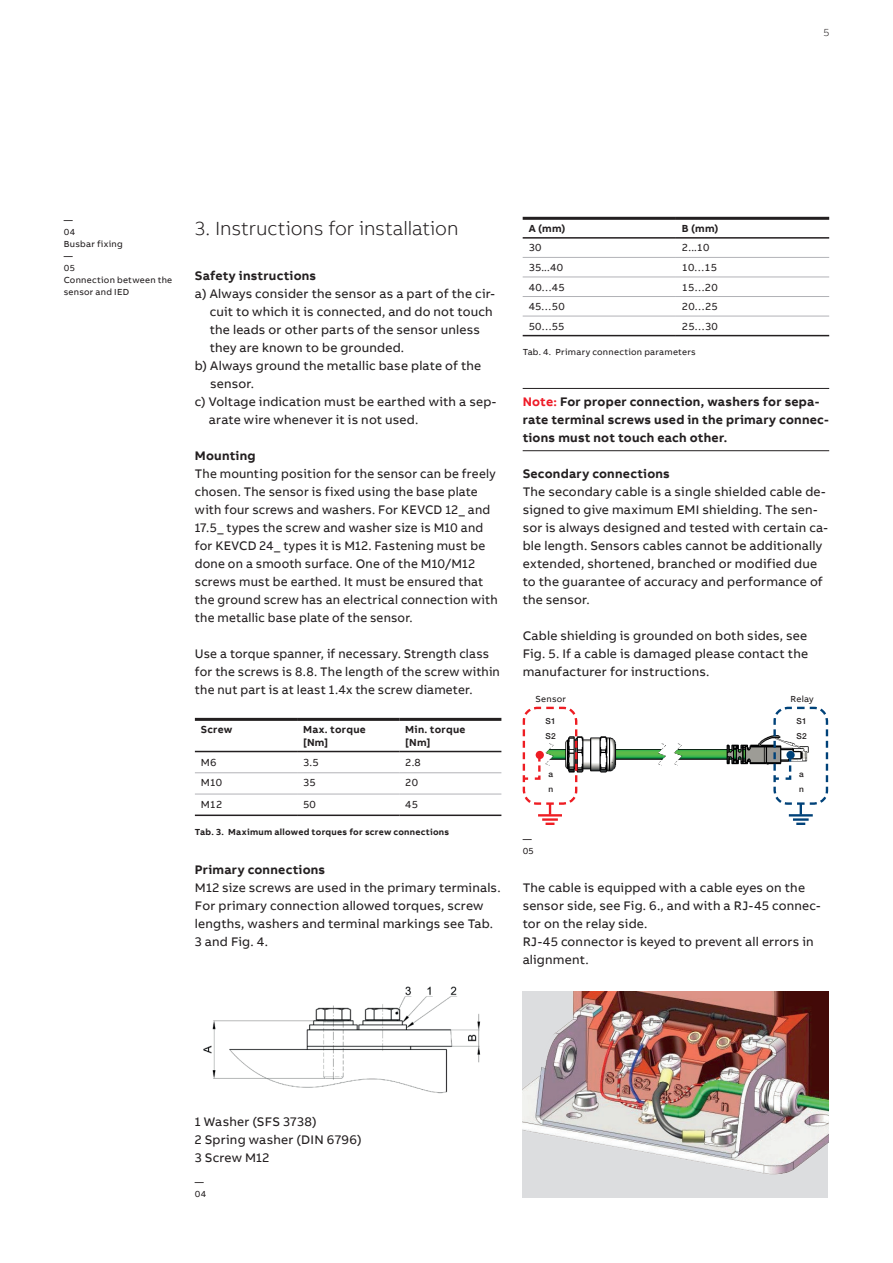
<style>
.page{position:relative;width:893px;height:1263px;background:#fff}
.page>*{position:absolute;margin:0;border:0;box-sizing:border-box;transform-origin:0 0}
.Lead_13pt_18pt{font:300 19.5px "AB Bvoice";letter-spacing:-.005em;color:#231f20}
.Copytext_8_5pt_12pt{font:12.75px/18px "AB Bvoice";letter-spacing:.015em;color:#231f20}
.Copytext_Attention{font:700 12.75px/18px "AB Bvoice";letter-spacing:.02em;color:#231f20}
.Paragraph_Title_8_5p{font:700 12.75px "AB Bvoice";letter-spacing:.02em;color:#231f20}
.Table_Content_Left_7{font:10.5px "AB Bvoice";letter-spacing:.015em;color:#231f20}
.Table_Title_Left_7pt{font:700 10.5px "AB Bvoice";letter-spacing:.025em;color:#231f20}
.t1{font:300 10.5px "AB Bvoice";color:#231f20}
.Caption_6pt_8pt{font:9px/12px "AB Bvoice";letter-spacing:.025em;color:#231f20}
.Caption_6pt_8pt-2{font:700 9px "AB Bvoice";letter-spacing:.03em;color:#231f20}
.Popisek_v_obr{font:500 8.25px "Helvetica Neue LT Pro";letter-spacing:.03em;color:#231f20}
.s1{color:#ee1c28}
</style>
<div class="page">
<hr style="left:195px;top:718px;width:102px;height:3px;background:#231f20">
<hr style="left:297px;top:718px;width:102px;height:3px;background:#231f20">
<hr style="left:399px;top:718px;width:102px;height:3px;background:#231f20">
<hr style="left:195px;top:751px;width:102px;height:1px;background:#231f20">
<hr style="left:297px;top:751px;width:102px;height:1px;background:#231f20">
<hr style="left:399px;top:751px;width:102px;height:1px;background:#231f20">
<hr style="left:195px;top:814px;width:102px;height:2px;background:#231f20">
<hr style="left:297px;top:814px;width:102px;height:2px;background:#231f20">
<hr style="left:399px;top:814px;width:102px;height:2px;background:#231f20">
<hr style="left:195px;top:772px;width:102px;height:1px;background:#b2b3b7">
<hr style="left:297px;top:772px;width:102px;height:1px;background:#b2b3b7">
<hr style="left:399px;top:772px;width:102px;height:1px;background:#b2b3b7">
<hr style="left:195px;top:794px;width:102px;height:1px;background:#b2b3b7">
<hr style="left:297px;top:794px;width:102px;height:1px;background:#b2b3b7">
<hr style="left:399px;top:794px;width:102px;height:1px;background:#b2b3b7">
<hr style="left:523px;top:388px;width:306px;height:1px;background:#231f20">
<hr style="left:523px;top:450px;width:306px;height:1px;background:#231f20">
<hr style="left:523px;top:217px;width:153px;height:3px;background:#231f20">
<hr style="left:676px;top:217px;width:153px;height:3px;background:#231f20">
<hr style="left:523px;top:237px;width:153px;height:2px;background:#231f20">
<hr style="left:676px;top:237px;width:153px;height:2px;background:#231f20">
<hr style="left:523px;top:335px;width:153px;height:1px;background:#231f20">
<hr style="left:676px;top:335px;width:153px;height:1px;background:#231f20">
<hr style="left:523px;top:257px;width:153px;height:1px;background:#b2b3b7">
<hr style="left:676px;top:257px;width:153px;height:1px;background:#b2b3b7">
<hr style="left:523px;top:277px;width:153px;height:1px;background:#b2b3b7">
<hr style="left:676px;top:277px;width:153px;height:1px;background:#b2b3b7">
<hr style="left:523px;top:296px;width:153px;height:1px;background:#b2b3b7">
<hr style="left:676px;top:296px;width:153px;height:1px;background:#b2b3b7">
<hr style="left:523px;top:316px;width:153px;height:1px;background:#b2b3b7">
<hr style="left:676px;top:316px;width:153px;height:1px;background:#b2b3b7">
<img style="left:203px;top:986px;width:278px;height:108px">
<img style="left:579px;top:736px;width:87px;height:37px">
<img style="left:674px;top:735px;width:98px;height:31px">
<svg style="left:522px;top:706px;width:57px;height:108px"></svg>
<hr style="left:542px;top:818px;width:16px;height:3px;background:#ee1d23">
<hr style="left:538px;top:814px;width:24px;height:2px;background:#ee1d23">
<svg style="left:546px;top:823px;width:8px;height:2px"></svg>
<svg style="left:772px;top:706px;width:57px;height:109px"></svg>
<hr style="left:793px;top:818px;width:16px;height:3px;background:#004279">
<hr style="left:789px;top:814px;width:24px;height:2px;background:#004279">
<svg style="left:796px;top:823px;width:9px;height:2px"></svg>
<div style="left:522px;top:991px;width:306px;height:207px;background:#dcdddf"></div>
<img style="left:522px;top:991px;width:306px;height:184px">
<p class="t1" style="left:823px;top:26px;width:7px">5</p>
<p class="Caption_6pt_8pt" style="left:64px;top:214px;width:10px">—</p>
<p class="Caption_6pt_8pt" style="left:64px;top:226px;width:13px">04</p>
<p class="Caption_6pt_8pt" style="left:64px;top:238px;width:60px">Busbar fixing</p>
<p class="Caption_6pt_8pt" style="left:64px;top:250px;width:10px">—</p>
<p class="Caption_6pt_8pt" style="left:64px;top:262px;width:13px">05</p>
<p class="Caption_6pt_8pt" style="left:64px;top:274px;width:110px">Connection between the sensor and IED</p>
<p class="Lead_13pt_18pt" style="left:195px;top:217px;width:265px">3. Instructions for installation</p>
<p class="Paragraph_Title_8_5p" style="left:195px;top:267px;width:123px">Safety instructions</p>
<p class="Copytext_8_5pt_12pt" style="left:210px;top:285px;width:287px;text-indent:-15px">a) Always consider the sensor as a part of the cir&shy;cuit to which it is connected, and do not touch the leads or other parts of the sensor unless they are known to be grounded.</p>
<p class="Copytext_8_5pt_12pt" style="left:210px;top:357px;width:273px;text-indent:-15px">b) Always ground the metallic base plate of the sensor.</p>
<p class="Copytext_8_5pt_12pt" style="left:209px;top:393px;width:289px;text-indent:-14px">c) Voltage indication must be earthed with a sep&shy;arate wire whenever it is not used.</p>
<p class="Paragraph_Title_8_5p" style="left:195px;top:447px;width:62px">Mounting</p>
<p class="Copytext_8_5pt_12pt" style="left:195px;top:465px;width:304px">The mounting position for the sensor can be freely chosen. The sensor is fixed using the base plate with four screws and washers. For KEVCD 12_ and 17.5_ types the screw and washer size is M10 and for KEVCD 24_ types it is M12. Fastening must be done on a smooth surface. One of the M10/M12 screws must be earthed. It must be ensured that the ground screw has an electrical connection with the metallic base plate of the sensor.</p>
<p class="Copytext_8_5pt_12pt" style="left:195px;top:645px;width:307px">Use a torque spanner, if necessary. Strength class for the screws is 8.8. The length of the screw within the nut part is at least 1.4x the screw diameter.</p>
<p class="Table_Title_Left_7pt" style="left:201px;top:723px;width:33px">Screw</p>
<p class="Table_Title_Left_7pt" style="left:303px;top:723px;width:64px">Max. torque</p>
<p class="Table_Title_Left_7pt" style="left:303px;top:735px;width:27px">[Nm]</p>
<p class="Table_Title_Left_7pt" style="left:405px;top:723px;width:62px">Min. torque</p>
<p class="Table_Title_Left_7pt" style="left:405px;top:735px;width:27px">[Nm]</p>
<p class="Table_Content_Left_7" style="left:201px;top:756px;width:17px">M6</p>
<p class="Table_Content_Left_7" style="left:303px;top:756px;width:17px">3.5</p>
<p class="Table_Content_Left_7" style="left:405px;top:756px;width:17px">2.8</p>
<p class="Table_Content_Left_7" style="left:201px;top:776px;width:23px">M10</p>
<p class="Table_Content_Left_7" style="left:303px;top:776px;width:14px">35</p>
<p class="Table_Content_Left_7" style="left:405px;top:776px;width:14px">20</p>
<p class="Table_Content_Left_7" style="left:201px;top:798px;width:23px">M12</p>
<p class="Table_Content_Left_7" style="left:303px;top:798px;width:14px">50</p>
<p class="Table_Content_Left_7" style="left:405px;top:798px;width:14px">45</p>
<p class="Caption_6pt_8pt-2" style="left:195px;top:826px;width:256px">Tab. 3. Maximum allowed torques for screw connections</p>
<p class="Paragraph_Title_8_5p" style="left:195px;top:861px;width:132px">Primary connections</p>
<p class="Copytext_8_5pt_12pt" style="left:195px;top:879px;width:307px">M12 size screws are used in the primary terminals.<br>For primary connection allowed torques, screw lengths, washers and terminal markings see Tab.<br>3 and Fig. 4.</p>
<p class="Table_Title_Left_7pt" style="left:529px;top:222px;width:38px">A (mm)</p>
<p class="Table_Title_Left_7pt" style="left:682px;top:222px;width:38px">B (mm)</p>
<p class="Table_Content_Left_7" style="left:529px;top:241px;width:14px">30</p>
<p class="Table_Content_Left_7" style="left:682px;top:241px;width:29px">2...10</p>
<p class="Table_Content_Left_7" style="left:529px;top:261px;width:36px">35...40</p>
<p class="Table_Content_Left_7" style="left:682px;top:261px;width:37px">10…15</p>
<p class="Table_Content_Left_7" style="left:529px;top:281px;width:37px">40…45</p>
<p class="Table_Content_Left_7" style="left:682px;top:281px;width:37px">15…20</p>
<p class="Table_Content_Left_7" style="left:529px;top:300px;width:37px">45…50</p>
<p class="Table_Content_Left_7" style="left:682px;top:300px;width:37px">20…25</p>
<p class="Table_Content_Left_7" style="left:529px;top:320px;width:37px">50…55</p>
<p class="Table_Content_Left_7" style="left:682px;top:320px;width:37px">25…30</p>
<p class="Caption_6pt_8pt" style="left:523px;top:346px;width:175px">Tab. 4. Primary connection parameters</p>
<p class="Copytext_Attention" style="left:523px;top:392px;width:308px"><span class="s1">Note:</span> For proper connection, washers for sepa&shy;rate terminal screws used in the primary connec&shy;tions must not touch each other.</p>
<p class="Paragraph_Title_8_5p" style="left:523px;top:465px;width:149px">Secondary connections</p>
<p class="Copytext_8_5pt_12pt" style="left:523px;top:483px;width:307px">The secondary cable is a single shielded cable de&shy;signed to give maximum EMI shielding. The sen&shy;sor is always designed and tested with certain ca&shy;ble length. Sensors cables cannot be additionally extended, shortened, branched or modified due to the guarantee of accuracy and performance of the sensor.</p>
<p class="Copytext_8_5pt_12pt" style="left:523px;top:627px;width:287px;text-align:justify">Cable shielding is grounded on both sides, see Fig. 5. If a cable is damaged please contact the manufacturer for instructions.</p>
<p class="Caption_6pt_8pt" style="left:536px;top:693px;width:32px">Sensor</p>
<p class="Caption_6pt_8pt" style="left:791px;top:693px;width:25px">Relay</p>
<p class="Popisek_v_obr" style="left:546px;top:716px;width:12px">S1</p>
<p class="Popisek_v_obr" style="left:546px;top:731px;width:12px">S2</p>
<p class="Popisek_v_obr" style="left:548px;top:769px;width:6px">a</p>
<p class="Popisek_v_obr" style="left:548px;top:784px;width:6px">n</p>
<p class="Popisek_v_obr" style="left:796px;top:716px;width:12px">S1</p>
<p class="Popisek_v_obr" style="left:796px;top:731px;width:12px">S2</p>
<p class="Popisek_v_obr" style="left:799px;top:769px;width:6px">a</p>
<p class="Popisek_v_obr" style="left:799px;top:784px;width:6px">n</p>
<p class="Caption_6pt_8pt" style="left:523px;top:833px;width:10px">—</p>
<p class="Caption_6pt_8pt" style="left:523px;top:845px;width:13px">05</p>
<p class="Copytext_8_5pt_12pt" style="left:523px;top:879px;width:299px">The cable is equipped with a cable eyes on the sensor side, see Fig. 6., and with a RJ-45 connec&shy;tor on the relay side.<br>RJ-45 connector is keyed to prevent all errors in alignment.</p>
<p class="Copytext_8_5pt_12pt" style="left:195px;top:1113px;width:168px">1 Washer (SFS 3738)<br>2 Spring washer (DIN 6796)<br>3 Screw M12</p>
<p class="Caption_6pt_8pt" style="left:195px;top:1176px;width:10px">—</p>
<p class="Caption_6pt_8pt" style="left:195px;top:1188px;width:13px">04</p>
</div>
